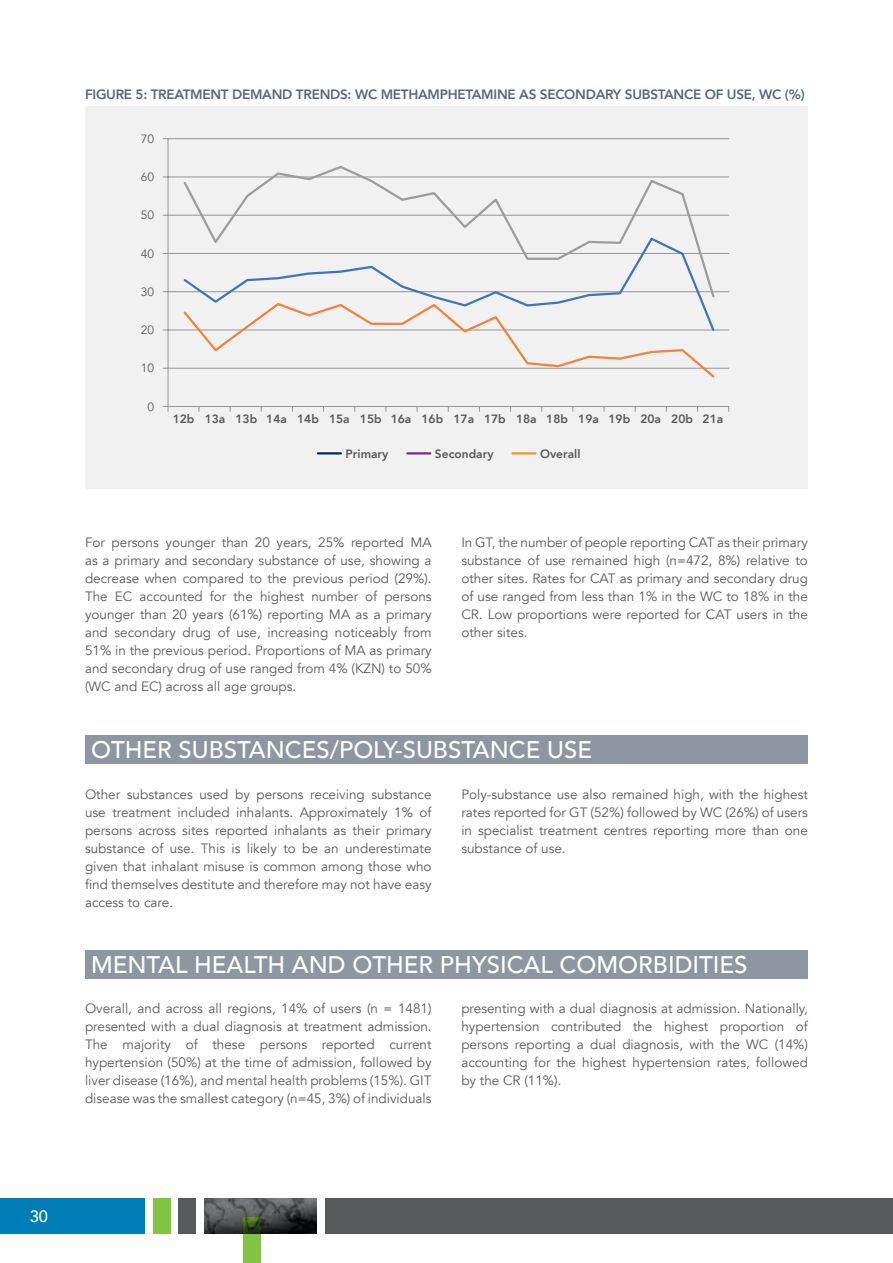
<style>
.page{position:relative;width:893px;height:1263px;background:#fff}
.page>*{position:absolute;margin:0;border:0;box-sizing:border-box;transform-origin:0 0}
.t1{font:500 24px "Avenir";color:#fff}
.t2{font:500 16.5px "Avenir";color:#fff}
.t3{font:13.5px/18px "Avenir";color:#58595b;text-align:justify}
.t4{font:800 13.5px "Avenir";letter-spacing:-.02em;color:#556a78}
.t5{font:800 12px "Avenir";color:#58595b}
.t6{font:12px "Avenir";color:#58595b}
</style>
<div class="page">
<img style="left:204px;top:1198px;width:112px;height:35px">
<div style="left:0;top:1198px;width:145px;height:35px;background:#007db6"></div>
<div style="left:153px;top:1198px;width:17px;height:35px;background:#82c341"></div>
<svg style="left:243px;top:1217px;width:17px;height:46px"></svg>
<div style="left:179px;top:1198px;width:17px;height:35px;background:#58595b"></div>
<div style="left:326px;top:1198px;width:567px;height:35px;background:#58595b"></div>
<div style="left:85px;top:735px;width:723px;height:29px;background:#8e96a1"></div>
<div style="left:85px;top:949px;width:723px;height:29px;background:#8e96a1"></div>
<div style="left:85px;top:106px;width:723px;height:383px;background:#f1f1f2"></div>
<hr style="left:318px;top:452px;width:23px;height:2px;background:#002b58">
<hr style="left:407px;top:452px;width:23px;height:2px;background:#812990">
<hr style="left:512px;top:452px;width:23px;height:2px;background:#f7941e">
<hr style="left:168px;top:138px;width:561px;height:1px;background:#939598">
<hr style="left:168px;top:177px;width:561px;height:1px;background:#939598">
<hr style="left:168px;top:215px;width:561px;height:1px;background:#939598">
<hr style="left:168px;top:253px;width:561px;height:1px;background:#939598">
<hr style="left:168px;top:291px;width:561px;height:1px;background:#939598">
<hr style="left:168px;top:330px;width:561px;height:1px;background:#939598">
<hr style="left:168px;top:368px;width:561px;height:1px;background:#939598">
<hr style="left:168px;top:139px;width:1px;height:267px;background:#939598">
<hr style="left:168px;top:406px;width:561px;height:1px;background:#939598">
<svg style="left:163px;top:406px;width:6px;height:6px"></svg>
<svg style="left:182px;top:301px;width:534px;height:77px"></svg>
<svg style="left:182px;top:166px;width:534px;height:133px"></svg>
<p class="t4" style="left:85px;top:83px;width:721px">FIGURE 5: TREATMENT DEMAND TRENDS: WC METHAMPHETAMINE AS SECONDARY SUBSTANCE OF USE, WC (%)</p>
<p class="t6" style="left:141px;top:131px;width:15px">70</p>
<p class="t6" style="left:141px;top:169px;width:15px">60</p>
<p class="t6" style="left:141px;top:208px;width:15px">50</p>
<p class="t6" style="left:141px;top:247px;width:15px">40</p>
<p class="t6" style="left:141px;top:285px;width:15px">30</p>
<p class="t6" style="left:141px;top:323px;width:15px">20</p>
<p class="t6" style="left:141px;top:361px;width:15px">10</p>
<p class="t6" style="left:147px;top:400px;width:8px">0</p>
<p class="t5" style="left:173px;top:410px;width:552px">12b 13a 13b 14a 14b 15a 15b 16a 16b 17a 17b 18a 18b 19a 19b 20a 20b 21a</p>
<p class="t5" style="left:346px;top:444px;width:44px">Primary</p>
<p class="t5" style="left:435px;top:444px;width:60px">Secondary</p>
<p class="t5" style="left:540px;top:444px;width:42px">Overall</p>
<p class="t3" style="left:85px;top:534px;width:348px">For persons younger than 20 years, 25% reported MA as a primary and secondary substance of use, showing a decrease when compared to the previous period (29%).<br>The EC accounted for the highest number of persons younger than 20 years (61%) reporting MA as a primary and secondary drug of use, increasing noticeably from 51% in the previous period. Proportions of MA as primary and secondary drug of use ranged from 4% (KZN) to 50% (WC and EC) across all age groups.</p>
<p class="t3" style="left:461px;top:534px;width:348px">In GT, the number of people reporting CAT as their primary substance of use remained high (n=472, 8%) relative to other sites. Rates for CAT as primary and secondary drug of use ranged from less than 1% in the WC to 18% in the CR. Low proportions were reported for CAT users in the other sites.</p>
<h1 class="t1" style="left:91px;top:729px;width:503px">OTHER SUBSTANCES/POLY-SUBSTANCE USE</h1>
<p class="t3" style="left:85px;top:785px;width:348px">Other substances used by persons receiving substance use treatment included inhalants. Approximately 1% of persons across sites reported inhalants as their primary substance of use. This is likely to be an underestimate given that inhalant misuse is common among those who find themselves destitute and therefore may not have easy access to care.</p>
<p class="t3" style="left:461px;top:785px;width:348px">Poly-substance use also remained high, with the highest rates reported for GT (52%) followed by WC (26%) of users in specialist treatment centres reporting more than one substance of use.</p>
<h1 class="t1" style="left:91px;top:943px;width:658px">MENTAL HEALTH AND OTHER PHYSICAL COMORBIDITIES</h1>
<p class="t3" style="left:85px;top:1000px;width:348px">Overall, and across all regions, 14% of users (n = 1481) presented with a dual diagnosis at treatment admission.<br>The majority of these persons reported current hypertension (50%) at the time of admission, followed by liver disease (16%), and mental health problems (15%). GIT disease was the smallest category (n=45, 3%) of individuals</p>
<p class="t3" style="left:461px;top:1000px;width:348px">presenting with a dual diagnosis at admission. Nationally, hypertension contributed the highest proportion of persons reporting a dual diagnosis, with the WC (14%) accounting for the highest hypertension rates, followed by the CR (11%).</p>
<p class="t2" style="left:30px;top:1202px;width:20px">30</p>
</div>
